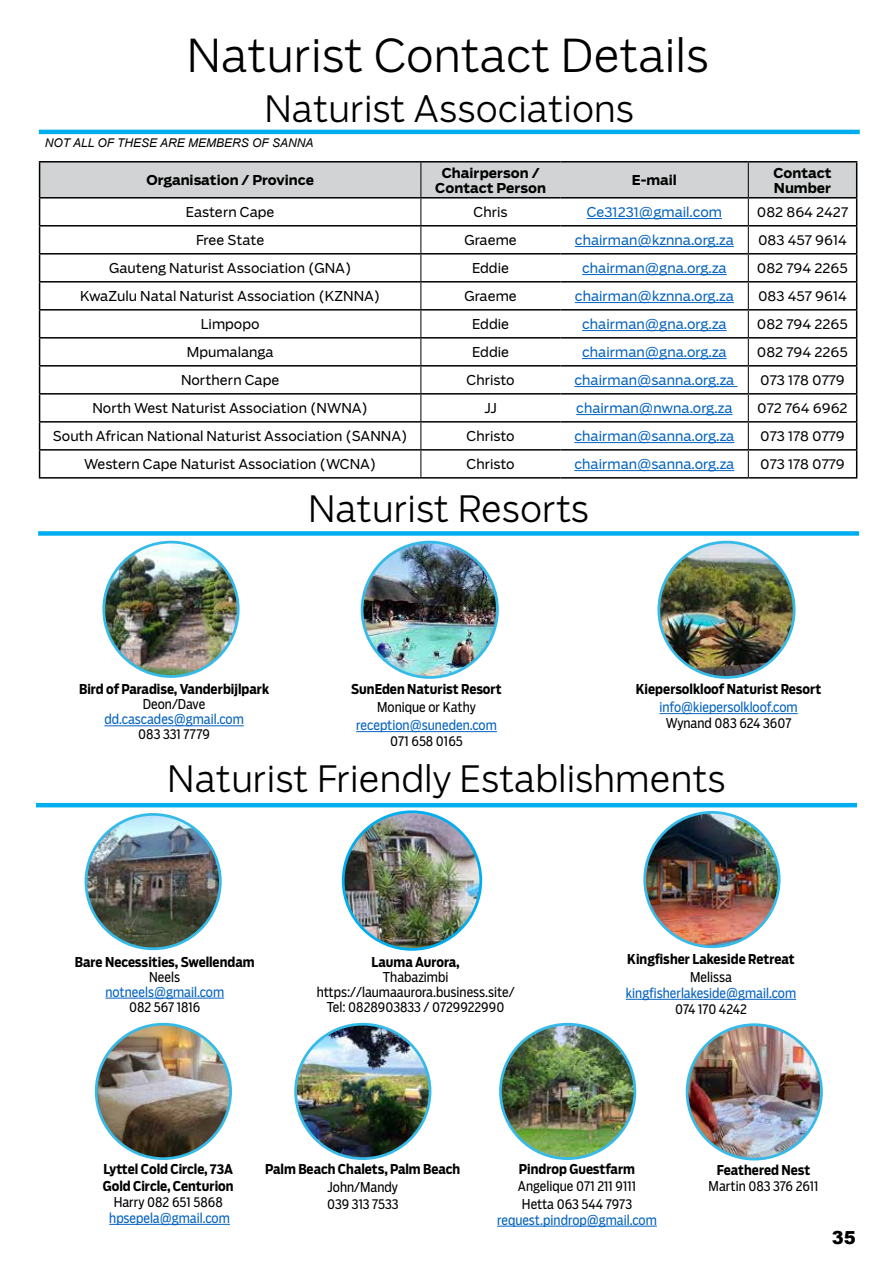
<style>
.page{position:relative;width:893px;height:1263px;background:#fff}
.page>*{position:absolute;margin:0;border:0;box-sizing:border-box;transform-origin:0 0}
.t1{font:300 45px "Boomer";color:#000}
.t2{font:300 36px "Boomer";color:#000}
.t3{font:900 18px "Arial";color:#000}
.t4{font:13.5px "Boomer";color:#000}
.t5{font:13.5px/15px "Boomer Cond";color:#000}
.t6{font:700 13.5px/16.2px "Boomer Cond";color:#000}
.t7{font:13.5px "Boomer";color:#0563c1}
.t8{font:13.5px "Boomer Cond";color:#0563c1}
.t9{font:700 13.5px/15px "Boomer";color:#000;text-align:center}
.t10{font:13.5px "Boomer";letter-spacing:-.02em;color:#000}
.t11{font:italic 12px "Arial";color:#000}
</style>
<div class="page">
<hr style="left:39px;top:161px;width:382px;height:2px;background:#000">
<hr style="left:421px;top:161px;width:139px;height:2px;background:#000">
<hr style="left:560px;top:161px;width:188px;height:2px;background:#000">
<hr style="left:748px;top:161px;width:109px;height:2px;background:#000">
<hr style="left:39px;top:477px;width:382px;height:2px;background:#000">
<hr style="left:421px;top:477px;width:139px;height:2px;background:#000">
<hr style="left:560px;top:477px;width:188px;height:2px;background:#000">
<hr style="left:748px;top:477px;width:109px;height:2px;background:#000">
<svg style="left:39px;top:162px;width:818px;height:315px"></svg>
<hr style="left:587px;top:218px;width:135px;height:1px;background:#0563c1">
<hr style="left:575px;top:246px;width:159px;height:1px;background:#0563c1">
<hr style="left:582px;top:274px;width:145px;height:1px;background:#0563c1">
<hr style="left:575px;top:302px;width:159px;height:1px;background:#0563c1">
<hr style="left:582px;top:330px;width:145px;height:1px;background:#0563c1">
<hr style="left:582px;top:358px;width:145px;height:1px;background:#0563c1">
<hr style="left:574px;top:386px;width:163px;height:1px;background:#0563c1">
<hr style="left:576px;top:414px;width:156px;height:1px;background:#0563c1">
<hr style="left:574px;top:442px;width:160px;height:1px;background:#0563c1">
<hr style="left:574px;top:470px;width:160px;height:1px;background:#0563c1">
<hr style="left:36px;top:803px;width:821px;height:4px;background:#00aeef">
<hr style="left:105px;top:998px;width:119px;height:1px;background:#0563c1">
<hr style="left:104px;top:725px;width:140px;height:1px;background:#0563c1">
<hr style="left:626px;top:999px;width:170px;height:1px;background:#0563c1">
<hr style="left:109px;top:1224px;width:121px;height:1px;background:#0563c1">
<img style="left:86px;top:814px;width:134px;height:135px;border-radius:67px">
<div style="left:85px;top:813px;width:137px;height:137px;border:3px solid #36bae8;border-radius:50%"></div>
<img style="left:104px;top:542px;width:134px;height:134px;border-radius:67px">
<div style="left:102px;top:541px;width:138px;height:137px;border:3px solid #36bae8;border-radius:50%"></div>
<img style="left:645px;top:812px;width:134px;height:135px;border-radius:67px">
<div style="left:643px;top:811px;width:137px;height:137px;border:3px solid #36bae8;border-radius:50%"></div>
<img style="left:296px;top:1024px;width:134px;height:134px;border-radius:67px">
<div style="left:294px;top:1023px;width:137px;height:137px;border:3px solid #36bae8;border-radius:50%"></div>
<img style="left:96px;top:1024px;width:135px;height:134px;border-radius:67px">
<div style="left:95px;top:1023px;width:137px;height:137px;border:3px solid #36bae8;border-radius:50%"></div>
<hr style="left:659px;top:713px;width:139px;height:1px;background:#0563c1">
<hr style="left:356px;top:731px;width:141px;height:1px;background:#0563c1">
<div style="left:38px;top:531px;width:821px;height:5px;background:#00aeef"></div>
<img style="left:659px;top:542px;width:135px;height:135px;border-radius:68px">
<div style="left:657px;top:541px;width:138px;height:138px;border:3px solid #36bae8;border-radius:50%"></div>
<img style="left:362px;top:542px;width:135px;height:135px;border-radius:68px">
<div style="left:361px;top:541px;width:138px;height:138px;border:3px solid #36bae8;border-radius:50%"></div>
<hr style="left:39px;top:130px;width:821px;height:4px;background:#00aeef">
<img style="left:343px;top:812px;width:138px;height:137px;border-radius:69px">
<div style="left:342px;top:810px;width:140px;height:141px;border:3px solid #00aeef;border-radius:50%"></div>
<hr style="left:497px;top:1226px;width:160px;height:1px;background:#0563c1">
<img style="left:500px;top:1024px;width:135px;height:134px;border-radius:67px">
<div style="left:499px;top:1023px;width:137px;height:137px;border:3px solid #36bae8;border-radius:50%"></div>
<img style="left:687px;top:1026px;width:133px;height:133px">
<div style="left:686px;top:1023px;width:137px;height:137px;border:3px solid #36bae8;border-radius:50%"></div>
<h1 class="t1" style="left:187px;top:29px;width:524px">Naturist Contact Details</h1>
<h2 class="t2" style="left:264px;top:88px;width:371px">Naturist Associations</h2>
<p class="t11" style="left:45px;top:135px;width:270px">NOT ALL OF THESE ARE MEMBERS OF SANNA</p>
<p class="t9" style="left:146px;top:173px;width:169px">Organisation / Province</p>
<p class="t9" style="left:435px;top:165px;width:112px">Chairperson /<br>Contact Person</p>
<p class="t9" style="left:632px;top:173px;width:47px">E-mail</p>
<p class="t9" style="left:773px;top:165px;width:60px;text-align:left">Contact<br>Number</p>
<p class="t4" style="left:186px;top:204px;width:90px">Eastern Cape</p>
<p class="t4" style="left:474px;top:204px;width:36px">Chris</p>
<p class="t7" style="left:587px;top:204px;width:137px">Ce31231@gmail.com</p>
<p class="t4" style="left:757px;top:204px;width:93px">082 864 2427</p>
<p class="t10" style="left:196px;top:232px;width:70px">Free State</p>
<p class="t4" style="left:464px;top:232px;width:54px">Graeme</p>
<p class="t7" style="left:575px;top:232px;width:161px">chairman@kznna.org.za</p>
<p class="t4" style="left:758px;top:232px;width:90px">083 457 9614</p>
<p class="t4" style="left:109px;top:260px;width:244px">Gauteng Naturist Association (GNA)</p>
<p class="t4" style="left:472px;top:260px;width:38px">Eddie</p>
<p class="t7" style="left:582px;top:260px;width:146px">chairman@gna.org.za</p>
<p class="t4" style="left:757px;top:260px;width:93px">082 794 2265</p>
<p class="t4" style="left:80px;top:288px;width:302px">KwaZulu Natal Naturist Association (KZNNA)</p>
<p class="t4" style="left:464px;top:288px;width:54px">Graeme</p>
<p class="t7" style="left:575px;top:288px;width:161px">chairman@kznna.org.za</p>
<p class="t4" style="left:758px;top:288px;width:90px">083 457 9614</p>
<p class="t4" style="left:201px;top:316px;width:60px">Limpopo</p>
<p class="t4" style="left:472px;top:316px;width:38px">Eddie</p>
<p class="t7" style="left:582px;top:316px;width:146px">chairman@gna.org.za</p>
<p class="t4" style="left:757px;top:316px;width:93px">082 794 2265</p>
<p class="t4" style="left:187px;top:344px;width:88px">Mpumalanga</p>
<p class="t4" style="left:472px;top:344px;width:38px">Eddie</p>
<p class="t7" style="left:582px;top:344px;width:146px">chairman@gna.org.za</p>
<p class="t4" style="left:757px;top:344px;width:93px">082 794 2265</p>
<p class="t4" style="left:181px;top:372px;width:100px">Northern Cape</p>
<p class="t4" style="left:467px;top:372px;width:50px">Christo</p>
<p class="t7" style="left:574px;top:372px;width:161px">chairman@sanna.org.za</p>
<p class="t4" style="left:760px;top:372px;width:86px">073 178 0779</p>
<p class="t4" style="left:92px;top:400px;width:277px">North West Naturist Association (NWNA)</p>
<p class="t4" style="left:484px;top:400px;width:14px">JJ</p>
<p class="t7" style="left:576px;top:400px;width:158px">chairman@nwna.org.za</p>
<p class="t4" style="left:757px;top:400px;width:92px">072 764 6962</p>
<p class="t4" style="left:53px;top:428px;width:356px">South African National Naturist Association (SANNA)</p>
<p class="t4" style="left:467px;top:428px;width:50px">Christo</p>
<p class="t7" style="left:574px;top:428px;width:161px">chairman@sanna.org.za</p>
<p class="t4" style="left:760px;top:428px;width:86px">073 178 0779</p>
<p class="t4" style="left:84px;top:456px;width:294px">Western Cape Naturist Association (WCNA)</p>
<p class="t4" style="left:467px;top:456px;width:50px">Christo</p>
<p class="t7" style="left:574px;top:456px;width:161px">chairman@sanna.org.za</p>
<p class="t4" style="left:760px;top:456px;width:86px">073 178 0779</p>
<h2 class="t2" style="left:308px;top:487px;width:283px">Naturist Resorts</h2>
<p class="t6" style="left:79px;top:681px;width:192px">Bird of Paradise, Vanderbijlpark</p>
<p class="t5" style="left:143px;top:697px;width:64px">Deon/Dave</p>
<p class="t8" style="left:104px;top:712px;width:141px">dd.cascades@gmail.com</p>
<p class="t5" style="left:138px;top:727px;width:73px">083 331 7779</p>
<p class="t6" style="left:351px;top:681px;width:152px">SunEden Naturist Resort</p>
<p class="t5" style="left:377px;top:700px;width:100px">Monique or Kathy</p>
<p class="t8" style="left:356px;top:717px;width:142px">reception@suneden.com</p>
<p class="t5" style="left:390px;top:734px;width:74px">071 658 0165</p>
<p class="t6" style="left:636px;top:681px;width:187px">Kiepersolkloof Naturist Resort</p>
<p class="t8" style="left:659px;top:699px;width:140px">info@kiepersolkloof.com</p>
<p class="t5" style="left:666px;top:716px;width:127px">Wynand 083 624 3607</p>
<h2 class="t2" style="left:167px;top:757px;width:560px">Naturist Friendly Establishments</h2>
<p class="t6" style="left:75px;top:954px;width:181px">Bare Necessities, Swellendam</p>
<p class="t5" style="left:149px;top:969px;width:33px">Neels</p>
<p class="t8" style="left:105px;top:984px;width:120px">notneels@gmail.com</p>
<p class="t5" style="left:129px;top:999px;width:73px">082 567 1816</p>
<p class="t6" style="left:372px;top:954px;width:90px">Lauma Aurora,</p>
<p class="t5" style="left:317px;top:969px;width:199px;text-align:center">Thabazimbi https://laumaaurora.business.site/<br>Tel: 0828903833 / 0729922990</p>
<p class="t6" style="left:627px;top:951px;width:169px">Kingfisher Lakeside Retreat</p>
<p class="t5" style="left:690px;top:969px;width:43px">Melissa</p>
<p class="t8" style="left:626px;top:985px;width:172px">kingfisherlakeside@gmail.com</p>
<p class="t5" style="left:675px;top:1002px;width:73px">074 170 4242</p>
<p class="t6" style="left:103px;top:1161px;width:132px">Lyttel Cold Circle, 73A<br>Gold Circle, Centurion</p>
<p class="t5" style="left:114px;top:1194px;width:111px">Harry 082 651 5868</p>
<p class="t8" style="left:109px;top:1210px;width:122px">hpsepela@gmail.com</p>
<p class="t6" style="left:265px;top:1161px;width:197px">Palm Beach Chalets, Palm Beach</p>
<p class="t5" style="left:327px;top:1179px;width:73px;line-height:16.2px">John/Mandy<br>039 313 7533</p>
<p class="t6" style="left:519px;top:1161px;width:118px">Pindrop Guestfarm</p>
<p class="t5" style="left:518px;top:1177px;width:120px;line-height:18px">Angelique 071 211 9111<br>Hetta 063 544 7973</p>
<p class="t8" style="left:497px;top:1212px;width:161px">request.pindrop@gmail.com</p>
<p class="t6" style="left:717px;top:1162px;width:95px">Feathered Nest</p>
<p class="t5" style="left:709px;top:1179px;width:112px">Martin 083 376 2611</p>
<h3 class="t3" style="left:832px;top:1225px;width:26px">35</h3>
</div>
